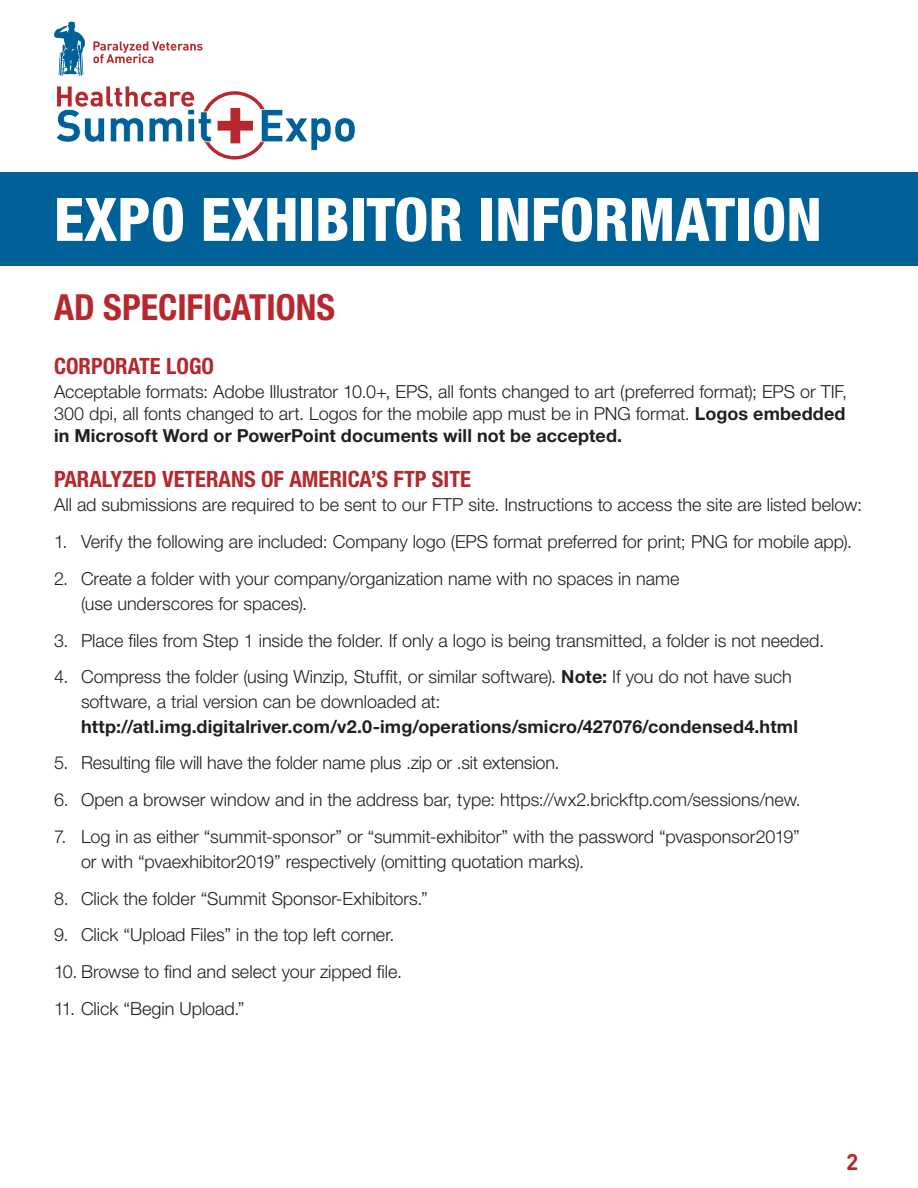
<style>
.page{position:relative;width:918px;height:1188px;background:#fff}
.page>*{position:absolute;margin:0;border:0;box-sizing:border-box;transform-origin:0 0}
.t1{font:800 condensed 60px "Helvetica Neue";color:#fff}
.t2{font:700 condensed 36px "Helvetica Neue";color:#b6282d}
.t3{font:700 condensed 22.5px "Helvetica Neue";color:#b6282d}
.t4{font:700 22.5px "DINOT";color:#b6282d}
.existing_exhibitors{font:300 18px/24.6px "Helvetica Neue";color:#231f20}
.s1{font-weight:700}
</style>
<div class="page">
<svg style="left:54px;top:22px;width:31px;height:54px"></svg>
<svg style="left:93px;top:41px;width:110px;height:22px"></svg>
<svg style="left:56px;top:86px;width:300px;height:74px"></svg>
<div style="left:0;top:172px;width:918px;height:93px;background:#006198"></div>
<p class="t1" style="left:54px;top:182px;width:769px">EXPO EXHIBITOR INFORMATION</p>
<p class="t2" style="left:54px;top:285px;width:283px">AD SPECIFICATIONS</p>
<p class="t3" style="left:54px;top:352px;width:162px">CORPORATE LOGO</p>
<p class="existing_exhibitors" style="left:54px;top:381px;width:795px;line-height:21.6px;text-align:justify">Acceptable formats: Adobe Illustrator 10.0+, EPS, all fonts changed to art (preferred format); EPS or TIF, 300 dpi, all fonts changed to art. Logos for the mobile app must be in PNG format. <span class="s1">Logos embedded in Microsoft Word or PowerPoint documents will not be accepted.</span></p>
<p class="t3" style="left:54px;top:465px;width:419px">PARALYZED VETERANS OF AMERICA’S FTP SITE</p>
<p class="existing_exhibitors" style="left:54px;top:492px;width:810px">All ad submissions are required to be sent to our FTP site. Instructions to access the site are listed below:</p>
<p class="existing_exhibitors" style="left:54px;top:529px;width:800px">1. Verify the following are included: Company logo (EPS format preferred for print; PNG for mobile app).</p>
<p class="existing_exhibitors" style="left:81px;top:566px;width:600px;text-indent:-27px">2. Create a folder with your company/organization name with no spaces in name (use underscores for spaces).</p>
<p class="existing_exhibitors" style="left:54px;top:627px;width:772px">3. Place files from Step 1 inside the folder. If only a logo is being transmitted, a folder is not needed.</p>
<p class="existing_exhibitors" style="left:81px;top:664px;width:719px;text-indent:-27px">4. Compress the folder (using Winzip, Stuffit, or similar software). <span class="s1">Note:</span> If you do not have such software, a trial version can be downloaded at: <span class="s1">http://atl.img.digitalriver.com/v2.0-img/operations/smicro/427076/condensed4.html</span></p>
<p class="existing_exhibitors" style="left:54px;top:750px;width:507px">5. Resulting file will have the folder name plus .zip or .sit extension.</p>
<p class="existing_exhibitors" style="left:54px;top:787px;width:748px">6. Open a browser window and in the address bar, type: https://wx2.brickftp.com/sessions/new.</p>
<p class="existing_exhibitors" style="left:81px;top:824px;width:720px;text-indent:-27px">7. Log in as either “summit-sponsor” or “summit-exhibitor” with the password “pvasponsor2019” or with “pvaexhibitor2019” respectively (omitting quotation marks).</p>
<p class="existing_exhibitors" style="left:54px;top:885px;width:375px">8. Click the folder “Summit Sponsor-Exhibitors.”</p>
<p class="existing_exhibitors" style="left:54px;top:922px;width:342px">9. Click “Upload Files” in the top left corner.</p>
<p class="existing_exhibitors" style="left:54px;top:959px;width:350px">10. Browse to find and select your zipped file.</p>
<p class="existing_exhibitors" style="left:54px;top:996px;width:192px">11. Click “Begin Upload.”</p>
<p class="t4" style="left:846px;top:1147px;width:14px">2</p>
</div>
